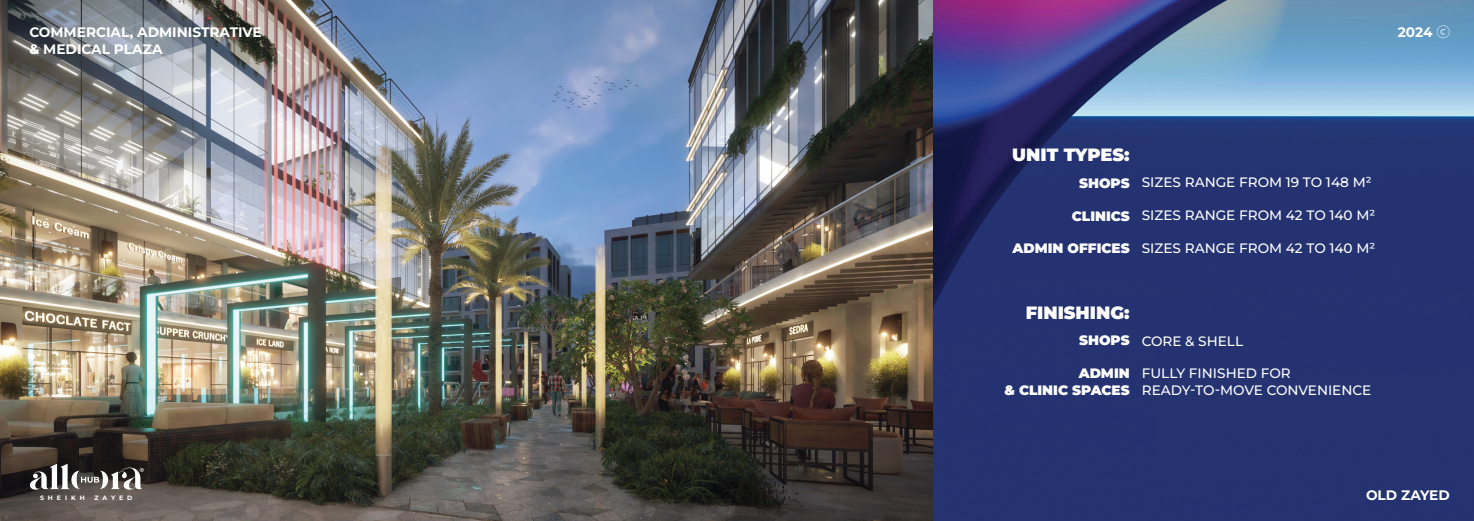
<style>
.page{position:relative;width:1474px;height:521px;background:#fff}
.page>*{position:absolute;margin:0;border:0;box-sizing:border-box;transform-origin:0 0}
.t1{font:900 17.76px "Montserrat";color:#fff}
.t2{font:700 13.74px "Montserrat";color:#fff}
.t3{font:500 13.65px/16.4px "Montserrat";color:#fff}
.t4{font:900 13.65px/16.4px "Montserrat";color:#fff;text-align:right}
.t5{font:700 6.3px "Montserrat";letter-spacing:.63em;color:#fff}
.s1{font-family:"Koz Go Pr 6 N";font-weight:400}
</style>
<div class="page">
<img style="left:932px;top:0;width:541px;height:521px">
<img style="left:0;top:0;width:932px;height:521px">
<svg style="left:30px;top:464px;width:114px;height:26px"></svg>
<p class="t2" style="left:29px;top:23px;width:234px">COMMERCIAL, ADMINISTRATIVE</p>
<p class="t2" style="left:1397px;top:22px;width:54px">2024 <span class="s1">ⓒ</span></p>
<p class="t2" style="left:29px;top:39px;width:135px">&amp; MEDICAL PLAZA</p>
<p class="t5" style="left:40px;top:493px;width:46px">SHEIKH</p>
<p class="t5" style="left:94px;top:493px;width:39px">ZAYED</p>
<h1 class="t1" style="left:1012px;top:145px;width:119px">UNIT TYPES:</h1>
<p class="t4" style="left:1079px;top:175px;width:52px">SHOPS</p>
<p class="t4" style="left:1071px;top:208px;width:59px">CLINICS</p>
<p class="t4" style="left:1012px;top:240px;width:119px">ADMIN OFFICES</p>
<p class="t3" style="left:1141px;top:175px;width:231px">SIZES RANGE FROM 19 TO 148 M²</p>
<p class="t3" style="left:1141px;top:208px;width:235px">SIZES RANGE FROM 42 TO 140 M²</p>
<p class="t3" style="left:1141px;top:241px;width:235px">SIZES RANGE FROM 42 TO 140 M²</p>
<h1 class="t1" style="left:1025px;top:303px;width:105px">FINISHING:</h1>
<p class="t4" style="left:1079px;top:332px;width:52px">SHOPS</p>
<p class="t4" style="left:1004px;top:365px;width:127px">ADMIN<br>&amp; CLINIC SPACES</p>
<p class="t3" style="left:1141px;top:333px;width:103px">CORE &amp; SHELL</p>
<p class="t3" style="left:1141px;top:366px;width:231px">FULLY FINISHED FOR<br>READY-TO-MOVE CONVENIENCE</p>
<p class="t2" style="left:1365px;top:486px;width:85px">OLD ZAYED</p>
</div>
